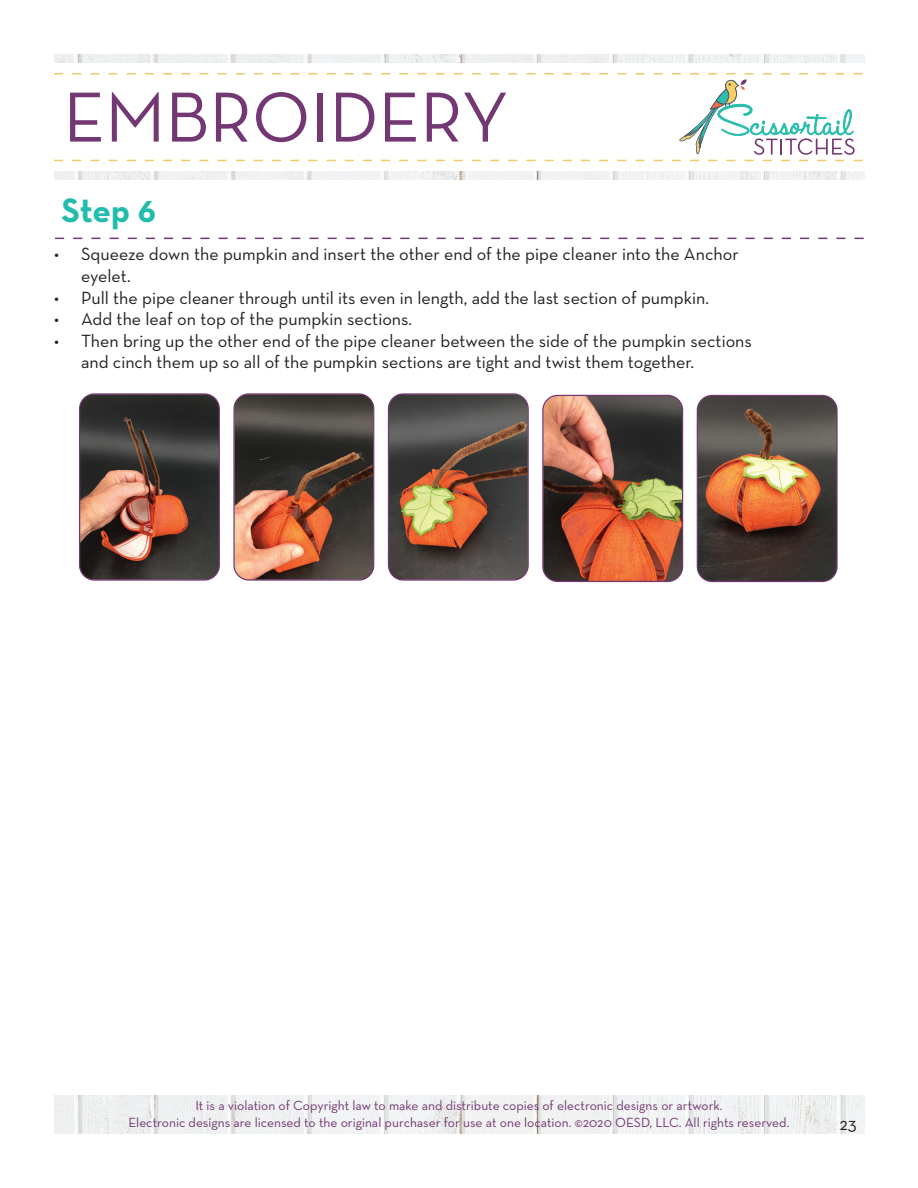
<style>
.page{position:relative;width:918px;height:1188px;background:#fff}
.page>*{position:absolute;margin:0;border:0;box-sizing:border-box;transform-origin:0 0}
.t1{font:72px "Neutra Text";color:#733773}
.t2{font:700 34.5px "Neutra Text";color:#22bcac}
.t3{font:18px/21.6px "Neutra Text";color:#231f20}
.t4{font:13.5px/16.2px "Neutra Text";color:#733773;text-align:center}
</style>
<div class="page">
<img style="left:54px;top:1096px;width:810px;height:38px">
<img style="left:54px;top:54px;width:810px;height:126px">
<div style="left:29px;top:63px;width:863px;height:108px;background:#fff"></div>
<svg style="left:54px;top:73px;width:809px;height:88px"></svg>
<svg style="left:55px;top:238px;width:809px;height:1px"></svg>
<img style="left:235px;top:395px;width:137px;height:184px">
<div style="left:233px;top:393px;width:141px;height:188px;border:1px solid #733773;border-radius:15px"></div>
<img style="left:81px;top:395px;width:137px;height:184px">
<div style="left:79px;top:393px;width:141px;height:188px;border:1px solid #733773;border-radius:15px"></div>
<img style="left:390px;top:395px;width:137px;height:184px">
<div style="left:388px;top:393px;width:141px;height:188px;border:1px solid #733773;border-radius:15px"></div>
<img style="left:544px;top:396px;width:138px;height:185px">
<div style="left:542px;top:395px;width:141px;height:187px;border:1px solid #733773;border-radius:15px"></div>
<img style="left:697px;top:395px;width:139px;height:187px">
<div style="left:697px;top:395px;width:141px;height:187px;border:1px solid #733773;border-radius:15px"></div>
<h1 class="t1" style="left:63px;top:73px;width:447px">EMBROIDERY</h1>
<h2 class="t2" style="left:62px;top:188px;width:96px">Step 6</h2>
<p class="t3" style="left:81px;top:243px;width:659px;text-indent:-27px">• Squeeze down the pumpkin and insert the other end of the pipe cleaner into the Anchor eyelet.</p>
<p class="t3" style="left:54px;top:286px;width:657px">• Pull the pipe cleaner through until its even in length, add the last section of pumpkin.</p>
<p class="t3" style="left:54px;top:308px;width:360px">• Add the leaf on top of the pumpkin sections.</p>
<p class="t3" style="left:81px;top:330px;width:672px;text-indent:-27px">• Then bring up the other end of the pipe cleaner between the side of the pumpkin sections and cinch them up so all of the pumpkin sections are tight and twist them together.</p>
<p class="t4" style="left:129px;top:1098px;width:662px">It is a violation of Copyright law to make and distribute copies of electronic designs or artwork.<br>Electronic designs are licensed to the original purchaser for use at one location. ©2020 OESD, LLC. All rights reserved.</p>
<p class="t3" style="left:840px;top:1113px;width:19px">23</p>
</div>
